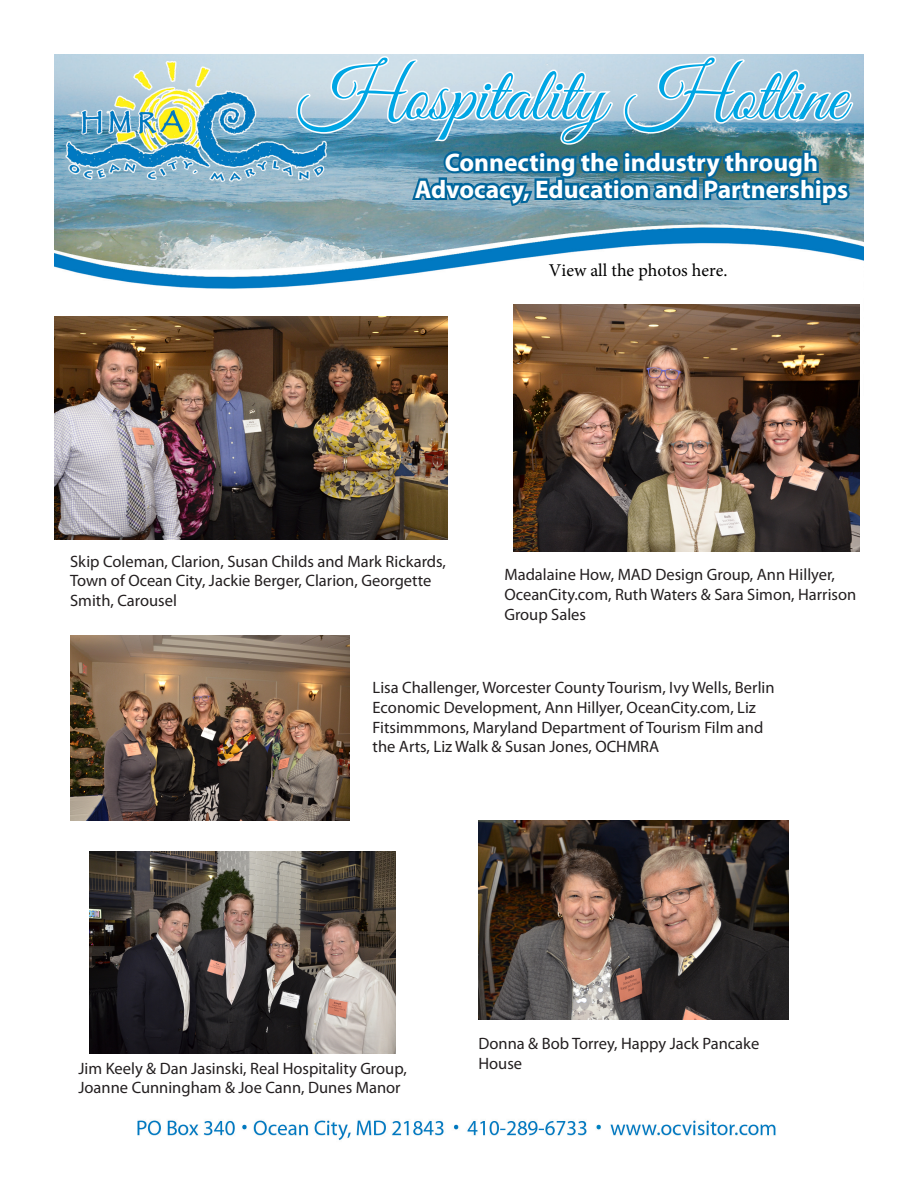
<style>
.page{position:relative;width:918px;height:1188px;background:#fff}
.page>*{position:absolute;margin:0;border:0;box-sizing:border-box;transform-origin:0 0}
.t1{font:76.5px "Great Vibes";color:#00a6e4}
.t2{font:700 25.5px "Myriad Pro";color:#fff}
.t3{font:18px "Minion Pro";color:#000}
.t4{font:16.5px/19.8px "Myriad Pro";color:#231f20}
</style>
<div class="page">
<img style="left:54px;top:54px;width:810px;height:1087px">
<svg style="left:296px;top:55px;width:559px;height:220px"></svg>
<img style="left:54px;top:317px;width:393px;height:222px">
<img style="left:514px;top:305px;width:346px;height:246px">
<img style="left:90px;top:851px;width:306px;height:203px">
<img style="left:478px;top:821px;width:310px;height:199px">
<img style="left:70px;top:636px;width:280px;height:185px">
<p class="t1" style="left:298px;top:54px;width:549px">Hospitality Hotline</p>
<p class="t2" style="left:445px;top:146px;width:375px">Connecting the industry through</p>
<p class="t2" style="left:415px;top:173px;width:435px">Advocacy, Education and Partnerships</p>
<p class="t3" style="left:549px;top:258px;width:180px">View all the photos here.</p>
<p class="t4" style="left:70px;top:551px;width:377px">Skip Coleman, Clarion, Susan Childs and Mark Rickards,<br>Town of Ocean City, Jackie Berger, Clarion, Georgette<br>Smith, Carousel</p>
<p class="t4" style="left:504px;top:564px;width:354px">Madalaine How, MAD Design Group, Ann Hillyer,<br>OceanCity.com, Ruth Waters &amp; Sara Simon, Harrison<br>Group Sales</p>
<p class="t4" style="left:373px;top:677px;width:403px">Lisa Challenger, Worcester County Tourism, Ivy Wells, Berlin Economic Development, Ann Hillyer, OceanCity.com, Liz Fitsimmmons, Maryland Department of Tourism Film and the Arts, Liz Walk &amp; Susan Jones, OCHMRA</p>
<p class="t4" style="left:78px;top:1058px;width:330px">Jim Keely &amp; Dan Jasinski, Real Hospitality Group,<br>Joanne Cunningham &amp; Joe Cann, Dunes Manor</p>
<p class="t4" style="left:478px;top:1034px;width:282px">Donna &amp; Bob Torrey, Happy Jack Pancake<br>House</p>
</div>
